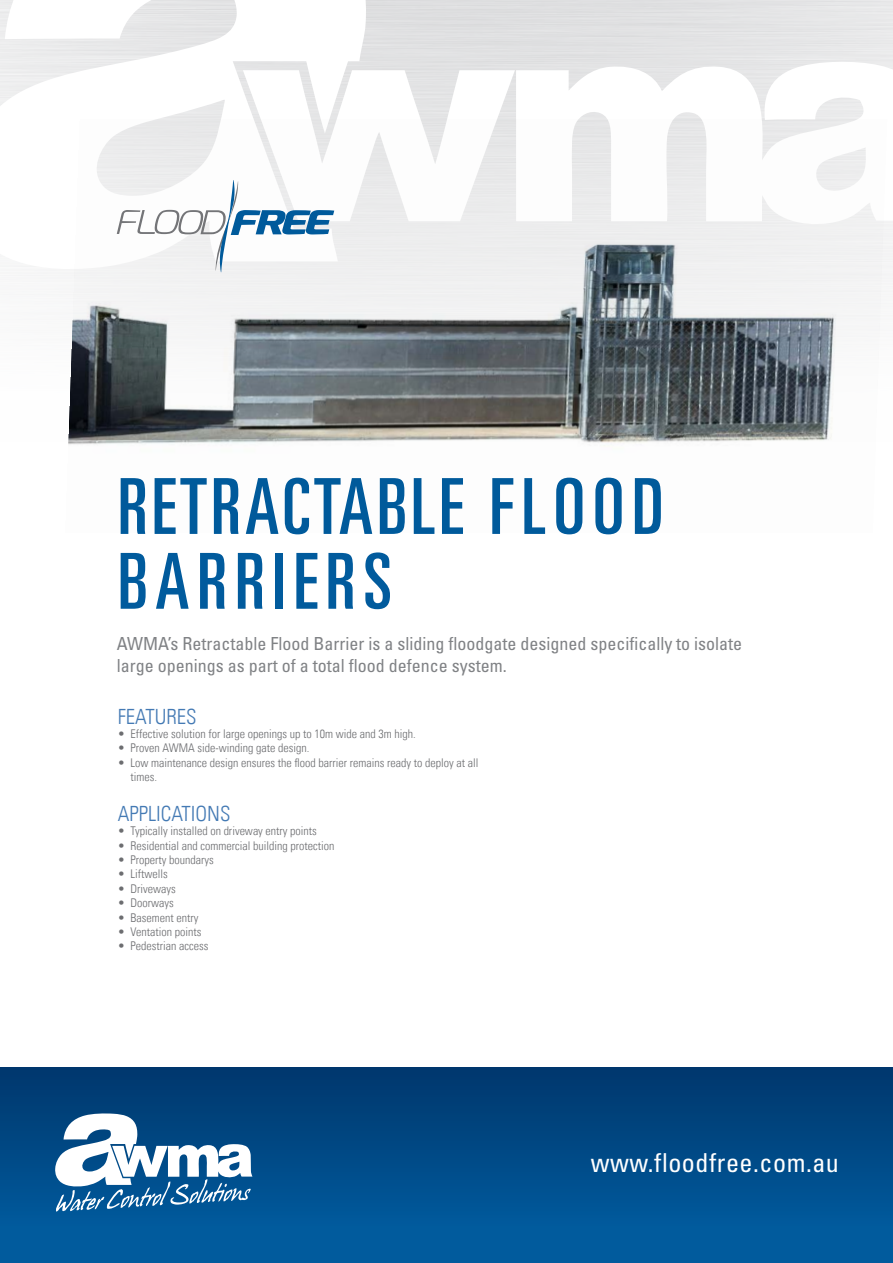
<style>
.page{position:relative;width:893px;height:1263px;background:#fff}
.page>*{position:absolute;margin:0;border:0;box-sizing:border-box;transform-origin:0 0}
.t1{font:ultra-condensed 77.25px/74.8px "Univers";letter-spacing:.095em;color:#015b9d}
.t2{font:condensed 26.1px "Univers";letter-spacing:.02em;color:#fff}
.t3{font:300 condensed 21px "Univers LT";color:#447ab4}
.t4{font:condensed 18px/21.6px "Univers";color:#808285}
.t5{font:300 condensed 12px/14.4px "Univers LT";color:#6c6d70}
</style>
<div class="page">
<div style="left:0;top:1067px;width:893px;height:196px;background:linear-gradient(to bottom,#00376e,#0160a4)"></div>
<svg style="left:55px;top:1113px;width:197px;height:98px"></svg>
<svg style="left:516px;top:61px;width:377px;height:168px"></svg>
<svg style="left:0;top:0;width:369px;height:273px"></svg>
<svg style="left:117px;top:70px;width:398px;height:49px"></svg>
<img style="left:65px;top:119px;width:822px;height:334px">
<h1 class="t1" style="left:118px;top:469px;width:547px">RETRACTABLE FLOOD<br>BARRIERS</h1>
<h3 class="t4" style="left:117px;top:632px;width:627px">AWMA’s Retractable Flood Barrier is a sliding floodgate designed specifically to isolate large openings as part of a total flood defence system.</h3>
<h3 class="t3" style="left:118px;top:703px;width:81px">FEATURES</h3>
<p class="t5" style="left:118px;top:726px;width:299px">• Effective solution for large openings up to 10m wide and 3m high.</p>
<p class="t5" style="left:118px;top:741px;width:193px">• Proven AWMA side-winding gate design.</p>
<p class="t5" style="left:131px;top:755px;width:349px;text-indent:-13px">• Low maintenance design ensures the flood barrier remains ready to deploy at all times.</p>
<h3 class="t3" style="left:118px;top:801px;width:114px">APPLICATIONS</h3>
<p class="t5" style="left:118px;top:824px;width:201px">• Typically installed on driveway entry points</p>
<p class="t5" style="left:118px;top:838px;width:218px">• Residential and commercial building protection</p>
<p class="t5" style="left:118px;top:852px;width:98px">• Property boundarys</p>
<p class="t5" style="left:118px;top:867px;width:52px">• Liftwells</p>
<p class="t5" style="left:118px;top:881px;width:60px">• Driveways</p>
<p class="t5" style="left:118px;top:896px;width:58px">• Doorways</p>
<p class="t5" style="left:118px;top:910px;width:82px">• Basement entry</p>
<p class="t5" style="left:118px;top:924px;width:85px">• Ventation points</p>
<p class="t5" style="left:118px;top:939px;width:92px">• Pedestrian access</p>
<h2 class="t2" style="left:591px;top:1146px;width:250px">www.floodfree.com.au</h2>
</div>
